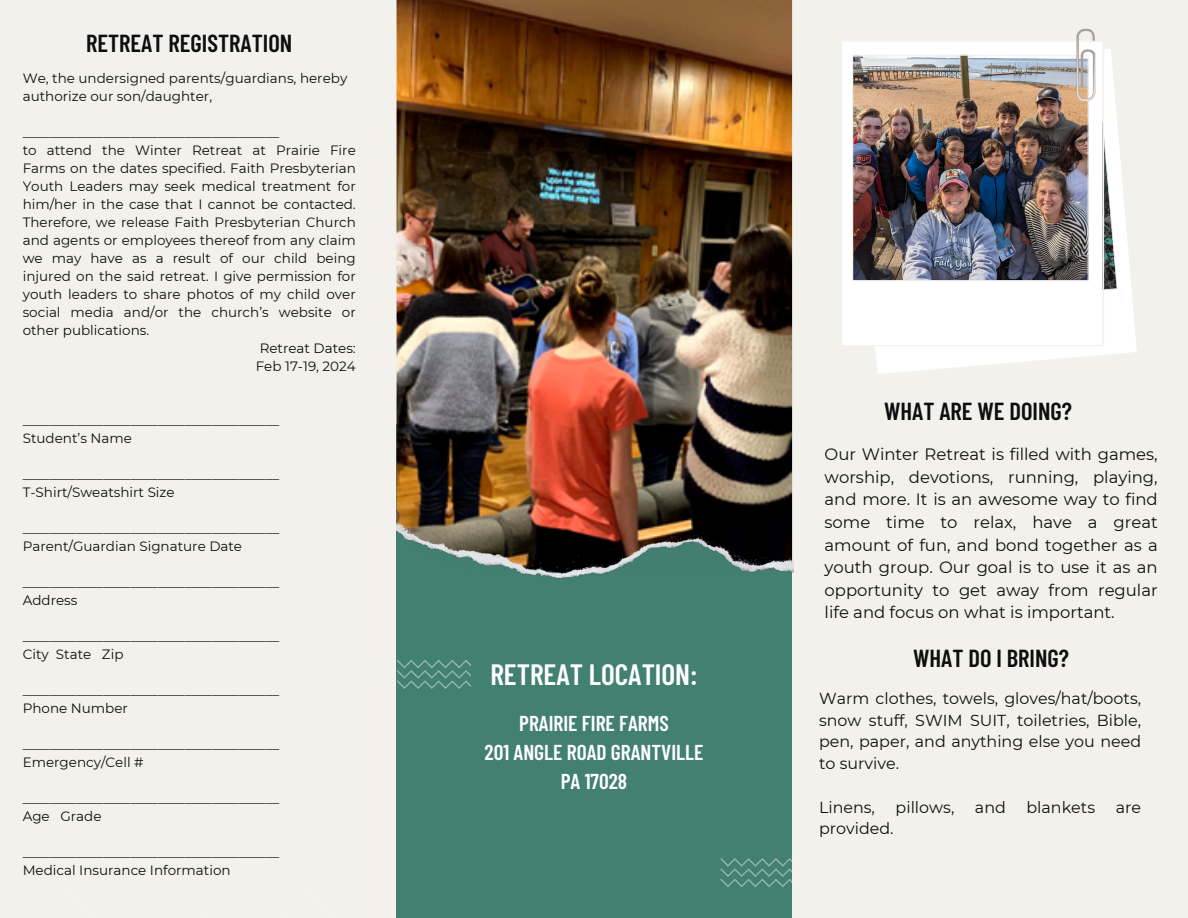
<style>
.page{position:relative;width:1188px;height:918px;background:#f2f1eb}
.page>*{position:absolute;margin:0;border:0;box-sizing:border-box;transform-origin:0 0}
.t1{font:600 29.4px "Barlow Condensed";color:#fff}
.t2{font:600 24.6px "Barlow Condensed";color:#0e0e0e}
.t3{font:600 21.45px/29.2px "Barlow Condensed";color:#fff;text-align:center}
.t4{font:16.5px/22.6px "Montserrat";color:#0e0e0e;text-align:justify}
.t5{font:15.9px/21.8px "Montserrat";color:#0e0e0e;text-align:justify}
.t6{font:13.5px/18px "Montserrat";color:#0e0e0e;text-align:justify}
</style>
<div class="page">
<svg style="left:876px;top:353px;width:242px;height:21px;fill:#fcfcfb"></svg>
<img style="left:842px;top:42px;width:295px;height:311px">
<svg style="left:1076px;top:29px;width:19px;height:72px"></svg>
<div style="left:396px;top:424px;width:396px;height:494px;background:#428072"></div>
<img style="left:397px;top:0;width:395px;height:523px">
<img style="left:397px;top:523px;width:397px;height:55px">
<svg style="left:720px;top:858px;width:72px;height:29px"></svg>
<svg style="left:397px;top:660px;width:74px;height:29px"></svg>
<p class="t2" style="left:86px;top:28px;width:208px">RETREAT REGISTRATION</p>
<p class="t6" style="left:23px;top:69px;width:326px">We, the undersigned parents/guardians, hereby</p>
<p class="t6" style="left:23px;top:87px;width:191px">authorize our son/daughter,</p>
<p class="t6" style="left:23px;top:123px;width:258px">______________________________________</p>
<p class="t6" style="left:23px;top:141px;width:335px">to attend the Winter Retreat at Prairie Fire Farms on the dates specified. Faith Presbyterian Youth Leaders may seek medical treatment for him/her in the case that I cannot be contacted.<br>Therefore, we release Faith Presbyterian Church and agents or employees thereof from any claim we may have as a result of our child being injured on the said retreat. I give permission for youth leaders to share photos of my child over social media and/or the church’s website or other publications.</p>
<p class="t6" style="left:260px;top:339px;width:98px">Retreat Dates:</p>
<p class="t6" style="left:256px;top:357px;width:102px">Feb 17-19, 2024</p>
<p class="t6" style="left:23px;top:411px;width:258px">______________________________________</p>
<p class="t6" style="left:23px;top:429px;width:111px">Student’s Name</p>
<p class="t6" style="left:23px;top:465px;width:258px">______________________________________</p>
<p class="t6" style="left:23px;top:483px;width:153px">T-Shirt/Sweatshirt Size</p>
<p class="t6" style="left:23px;top:519px;width:258px">______________________________________</p>
<p class="t6" style="left:23px;top:537px;width:221px">Parent/Guardian Signature Date</p>
<p class="t6" style="left:23px;top:573px;width:258px">______________________________________</p>
<p class="t6" style="left:23px;top:591px;width:56px">Address</p>
<p class="t6" style="left:23px;top:627px;width:258px">______________________________________</p>
<p class="t6" style="left:23px;top:645px;width:102px">City State Zip</p>
<p class="t6" style="left:23px;top:681px;width:258px">______________________________________</p>
<p class="t6" style="left:23px;top:699px;width:107px">Phone Number</p>
<p class="t6" style="left:23px;top:735px;width:258px">______________________________________</p>
<p class="t6" style="left:23px;top:753px;width:122px">Emergency/Cell #</p>
<p class="t6" style="left:23px;top:789px;width:258px">______________________________________</p>
<p class="t6" style="left:23px;top:807px;width:80px">Age Grade</p>
<p class="t6" style="left:23px;top:843px;width:258px">______________________________________</p>
<p class="t6" style="left:23px;top:861px;width:209px">Medical Insurance Information</p>
<p class="t1" style="left:490px;top:655px;width:209px">RETREAT LOCATION:</p>
<p class="t3" style="left:519px;top:708px;width:151px">PRAIRIE FIRE FARMS</p>
<p class="t3" style="left:485px;top:737px;width:220px">201 ANGLE ROAD GRANTVILLE<br>PA 17028</p>
<p class="t2" style="left:884px;top:396px;width:190px">WHAT ARE WE DOING?</p>
<p class="t4" style="left:825px;top:443px;width:335px">Our Winter Retreat is filled with games, worship, devotions, running, playing, and more. It is an awesome way to find some time to relax, have a great amount of fun, and bond together as a youth group. Our goal is to use it as an opportunity to get away from regular life and focus on what is important.</p>
<p class="t2" style="left:913px;top:643px;width:157px">WHAT DO I BRING?</p>
<p class="t5" style="left:819px;top:687px;width:324px">Warm clothes, towels, gloves/hat/boots, snow stuff, SWIM SUIT, toiletries, Bible, pen, paper, and anything else you need to survive.</p>
<p class="t5" style="left:819px;top:796px;width:57px">Linens,</p>
<p class="t5" style="left:896px;top:796px;width:60px">pillows,</p>
<p class="t5" style="left:975px;top:796px;width:32px">and</p>
<p class="t5" style="left:1027px;top:796px;width:70px">blankets</p>
<p class="t5" style="left:1116px;top:796px;width:27px">are</p>
<p class="t5" style="left:819px;top:818px;width:76px">provided.</p>
</div>
